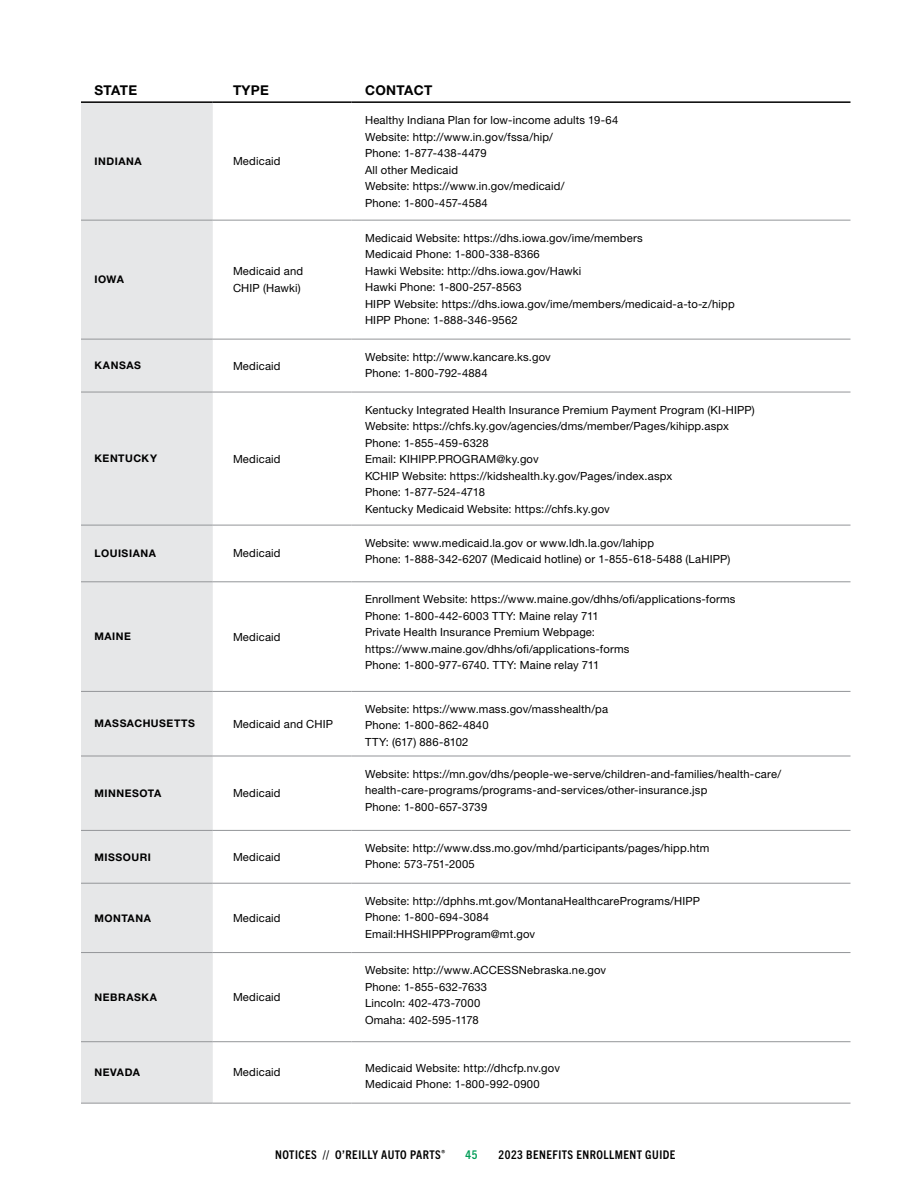
<style>
.page{position:relative;width:918px;height:1188px;background:#fff}
.page>*{position:absolute;margin:0;border:0;box-sizing:border-box;transform-origin:0 0}
.t1{font:700 13.5px "Helvetica Neue LT Std";letter-spacing:.025em;color:#000}
.t2{font:700 condensed 12px "Trade Gothic Next LT Pro";letter-spacing:.04em;color:#000}
.t3{font:700 condensed 12px "Trade Gothic Next LT Pro";color:#009d57}
.t4{font:11.25px/16.5px "Helvetica Neue LT Std";letter-spacing:.015em;color:#000}
.t5{font:700 10.5px "Helvetica Neue LT Std";letter-spacing:.05em;color:#000}
.t6{font:700 7.05px "Trade Gothic Next LT Pro";color:#000}
</style>
<div class="page">
<div style="left:81px;top:103px;width:132px;height:1000px;background:#e6e7e8"></div>
<hr style="left:81px;top:339px;width:132px;height:1px;background:#939598">
<hr style="left:213px;top:339px;width:139px;height:1px;background:#939598">
<hr style="left:352px;top:339px;width:499px;height:1px;background:#939598">
<hr style="left:81px;top:220px;width:132px;height:1px;background:#939598">
<hr style="left:213px;top:220px;width:139px;height:1px;background:#939598">
<hr style="left:352px;top:220px;width:499px;height:1px;background:#939598">
<hr style="left:81px;top:392px;width:132px;height:1px;background:#939598">
<hr style="left:213px;top:392px;width:139px;height:1px;background:#939598">
<hr style="left:352px;top:392px;width:499px;height:1px;background:#939598">
<hr style="left:81px;top:525px;width:132px;height:1px;background:#939598">
<hr style="left:213px;top:525px;width:139px;height:1px;background:#939598">
<hr style="left:352px;top:525px;width:499px;height:1px;background:#939598">
<hr style="left:81px;top:582px;width:132px;height:1px;background:#939598">
<hr style="left:213px;top:582px;width:139px;height:1px;background:#939598">
<hr style="left:352px;top:582px;width:499px;height:1px;background:#939598">
<hr style="left:81px;top:756px;width:132px;height:1px;background:#939598">
<hr style="left:213px;top:756px;width:139px;height:1px;background:#939598">
<hr style="left:352px;top:756px;width:499px;height:1px;background:#939598">
<hr style="left:81px;top:1041px;width:132px;height:1px;background:#939598">
<hr style="left:213px;top:1041px;width:139px;height:1px;background:#939598">
<hr style="left:352px;top:1041px;width:499px;height:1px;background:#939598">
<hr style="left:81px;top:1103px;width:132px;height:1px;background:#939598">
<hr style="left:213px;top:1103px;width:139px;height:1px;background:#939598">
<hr style="left:352px;top:1103px;width:499px;height:1px;background:#939598">
<hr style="left:81px;top:952px;width:132px;height:1px;background:#939598">
<hr style="left:213px;top:952px;width:139px;height:1px;background:#939598">
<hr style="left:352px;top:952px;width:499px;height:1px;background:#939598">
<hr style="left:81px;top:883px;width:132px;height:1px;background:#939598">
<hr style="left:213px;top:883px;width:139px;height:1px;background:#939598">
<hr style="left:352px;top:883px;width:499px;height:1px;background:#939598">
<hr style="left:81px;top:830px;width:132px;height:1px;background:#939598">
<hr style="left:213px;top:830px;width:139px;height:1px;background:#939598">
<hr style="left:352px;top:830px;width:499px;height:1px;background:#939598">
<hr style="left:81px;top:691px;width:132px;height:1px;background:#939598">
<hr style="left:213px;top:691px;width:139px;height:1px;background:#939598">
<hr style="left:352px;top:691px;width:499px;height:1px;background:#939598">
<hr style="left:81px;top:101px;width:132px;height:2px;background:#000">
<hr style="left:213px;top:101px;width:139px;height:2px;background:#000">
<hr style="left:352px;top:101px;width:499px;height:2px;background:#000">
<p class="t1" style="left:94px;top:82px;width:44px">STATE</p>
<p class="t1" style="left:233px;top:82px;width:38px">TYPE</p>
<p class="t1" style="left:365px;top:82px;width:69px">CONTACT</p>
<p class="t5" style="left:94px;top:155px;width:49px">INDIANA</p>
<p class="t4" style="left:233px;top:153px;width:49px">Medicaid</p>
<p class="t5" style="left:94px;top:273px;width:31px">IOWA</p>
<p class="t4" style="left:233px;top:263px;width:72px">Medicaid and<br>CHIP (Hawki)</p>
<p class="t4" style="left:365px;top:112px;width:255px">Healthy Indiana Plan for low-income adults 19-64<br>Website: http://www.in.gov/fssa/hip/<br>Phone: 1-877-438-4479<br>All other Medicaid<br>Website: https://www.in.gov/medicaid/<br>Phone: 1-800-457-4584</p>
<p class="t4" style="left:365px;top:229px;width:371px">Medicaid Website: https://dhs.iowa.gov/ime/members<br>Medicaid Phone: 1-800-338-8366<br>Hawki Website: http://dhs.iowa.gov/Hawki<br>Hawki Phone: 1-800-257-8563<br>HIPP Website: https://dhs.iowa.gov/ime/members/medicaid-a-to-z/hipp HIPP Phone: 1-888-346-9562</p>
<p class="t5" style="left:94px;top:359px;width:48px">KANSAS</p>
<p class="t4" style="left:233px;top:357px;width:49px">Medicaid</p>
<p class="t4" style="left:365px;top:348px;width:187px">Website: http://www.kancare.ks.gov<br>Phone: 1-800-792-4884</p>
<p class="t5" style="left:94px;top:452px;width:64px">KENTUCKY</p>
<p class="t4" style="left:233px;top:450px;width:49px">Medicaid</p>
<p class="t4" style="left:365px;top:401px;width:391px">Kentucky Integrated Health Insurance Premium Payment Program (KI-HIPP)<br>Website: https://chfs.ky.gov/agencies/dms/member/Pages/kihipp.aspx Phone: 1-855-459-6328<br>Email: KIHIPP.PROGRAM@ky.gov<br>KCHIP Website: https://kidshealth.ky.gov/Pages/index.aspx<br>Phone: 1-877-524-4718<br>Kentucky Medicaid Website: https://chfs.ky.gov</p>
<p class="t5" style="left:94px;top:547px;width:63px">LOUISIANA</p>
<p class="t4" style="left:233px;top:545px;width:49px">Medicaid</p>
<p class="t4" style="left:365px;top:534px;width:367px">Website: www.medicaid.la.gov or www.ldh.la.gov/lahipp<br>Phone: 1-888-342-6207 (Medicaid hotline) or 1-855-618-5488 (LaHIPP)</p>
<p class="t5" style="left:94px;top:630px;width:38px">MAINE</p>
<p class="t4" style="left:233px;top:628px;width:49px">Medicaid</p>
<p class="t5" style="left:94px;top:717px;width:102px">MASSACHUSETTS</p>
<p class="t4" style="left:233px;top:715px;width:102px">Medicaid and CHIP</p>
<p class="t5" style="left:94px;top:787px;width:68px">MINNESOTA</p>
<p class="t4" style="left:233px;top:785px;width:49px">Medicaid</p>
<p class="t4" style="left:365px;top:591px;width:372px">Enrollment Website: https://www.maine.gov/dhhs/ofi/applications-forms Phone: 1-800-442-6003 TTY: Maine relay 711<br>Private Health Insurance Premium Webpage: https://www.maine.gov/dhhs/ofi/applications-forms<br>Phone: 1-800-977-6740. TTY: Maine relay 711</p>
<p class="t4" style="left:365px;top:701px;width:245px">Website: https://www.mass.gov/masshealth/pa<br>Phone: 1-800-862-4840<br>TTY: (617) 886-8102</p>
<p class="t4" style="left:365px;top:765px;width:418px">Website: https://mn.gov/dhs/people-we-serve/children-and-families/health-care/ health-care-programs/programs-and-services/other-insurance.jsp<br>Phone: 1-800-657-3739</p>
<p class="t5" style="left:94px;top:850px;width:58px">MISSOURI</p>
<p class="t4" style="left:233px;top:848px;width:49px">Medicaid</p>
<p class="t4" style="left:365px;top:840px;width:346px">Website: http://www.dss.mo.gov/mhd/participants/pages/hipp.htm<br>Phone: 573-751-2005</p>
<p class="t5" style="left:94px;top:911px;width:58px">MONTANA</p>
<p class="t4" style="left:233px;top:910px;width:49px">Medicaid</p>
<p class="t5" style="left:94px;top:991px;width:64px">NEBRASKA</p>
<p class="t4" style="left:233px;top:989px;width:49px">Medicaid</p>
<p class="t4" style="left:365px;top:892px;width:337px">Website: http://dphhs.mt.gov/MontanaHealthcarePrograms/HIPP<br>Phone: 1-800-694-3084<br>Email:HHSHIPPProgram@mt.gov</p>
<p class="t4" style="left:365px;top:962px;width:243px">Website: http://www.ACCESSNebraska.ne.gov<br>Phone: 1-855-632-7633<br>Lincoln: 402-473-7000<br>Omaha: 402-595-1178</p>
<p class="t5" style="left:94px;top:1066px;width:47px">NEVADA</p>
<p class="t4" style="left:233px;top:1064px;width:49px">Medicaid</p>
<p class="t4" style="left:365px;top:1059px;width:196px">Medicaid Website: http://dhcfp.nv.gov<br>Medicaid Phone: 1-800-992-0900</p>
<p class="t6" style="left:441px;top:1148px;width:5px">®</p>
<p class="t2" style="left:275px;top:1147px;width:167px">NOTICES // O’REILLY AUTO PARTS</p>
<p class="t3" style="left:466px;top:1147px;width:13px">45</p>
<p class="t2" style="left:499px;top:1147px;width:178px">2023 BENEFITS ENROLLMENT GUIDE</p>
</div>
